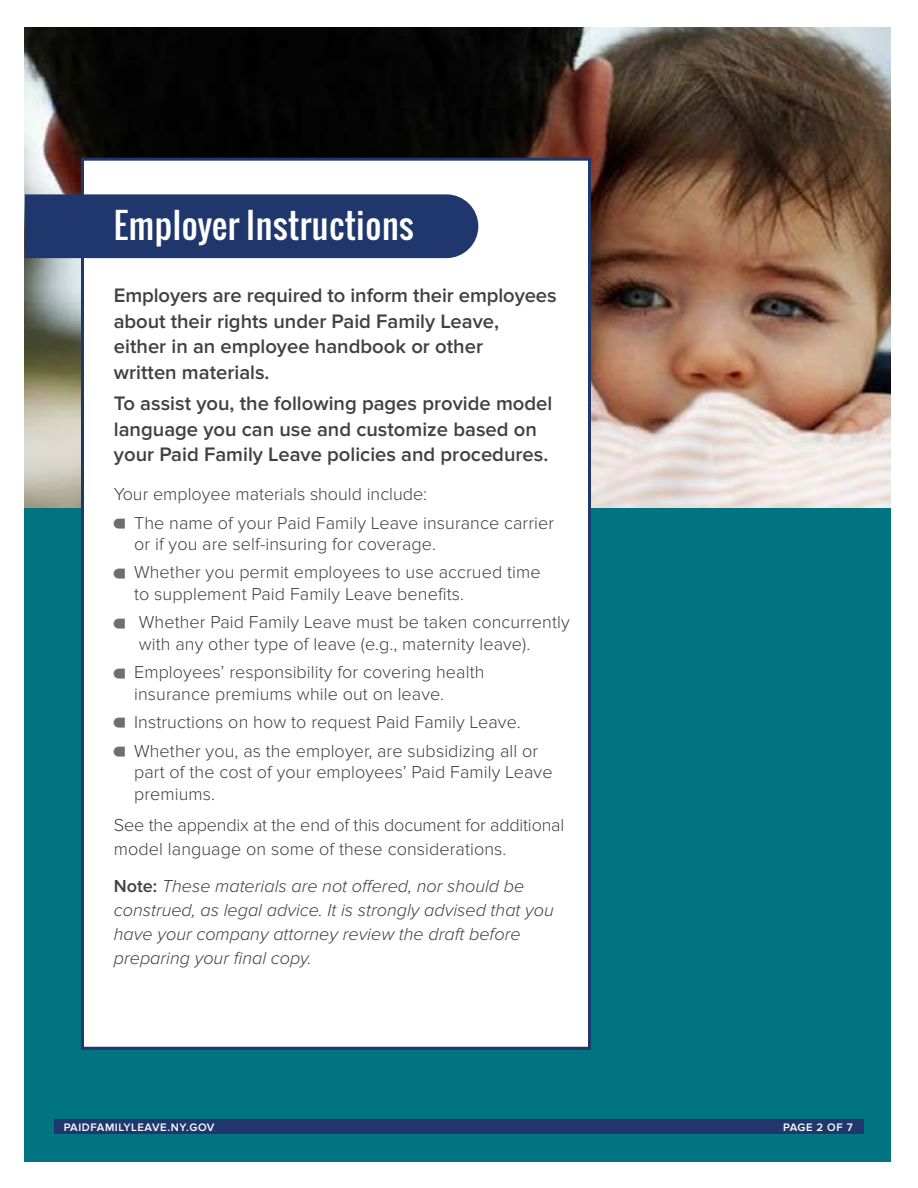
<style>
.page{position:relative;width:918px;height:1188px;background:#fff}
.page>*{position:absolute;margin:0;border:0;box-sizing:border-box;transform-origin:0 0}
.Headline-Oswald_H1{font:34.5px "Oswald";letter-spacing:.015em;color:#fff}
.Intro_Call_out_-_Pro{font:600 20.25px/25.5px "Proxima Nova";color:#414042}
.Body_Copy_-P{font:300 18px/21.6px "Proxima Nova";letter-spacing:.005em;color:#414042}
.t1{font:italic 300 18px/24px "Proxima Nova";color:#414042}
.Intro_Call_out_-_Pro-2{font:300 18px "Proxima Nova";color:#414042}
.t2{font:600 11.25px "Proxima Nova";letter-spacing:.05em;color:#fff}
.s1{font-weight:600;font-style:normal}
</style>
<div class="page">
<div style="left:25px;top:500px;width:866px;height:662px;background:#007481"></div>
<img style="left:25px;top:27px;width:866px;height:481px">
<div style="left:81px;top:158px;width:510px;height:892px;background:#fff;border:3px solid #1f376c"></div>
<div style="left:25px;top:194px;width:453px;height:64px;background:#1f376c"></div>
<div style="left:54px;top:1120px;width:810px;height:14px;background:#1f376c"></div>
<h1 class="Headline-Oswald_H1" style="left:114px;top:199px;width:302px">Employer Instructions</h1>
<p class="Intro_Call_out_-_Pro" style="left:114px;top:283px;width:444px">Employers are required to inform their employees about their rights under Paid Family Leave,<br>either in an employee handbook or other<br>written materials.</p>
<p class="Intro_Call_out_-_Pro" style="left:114px;top:391px;width:440px">To assist you, the following pages provide model language you can use and customize based on your Paid Family Leave policies and procedures.</p>
<p class="Intro_Call_out_-_Pro-2" style="left:114px;top:484px;width:315px">Your employee materials should include:</p>
<p class="Body_Copy_-P" style="left:134px;top:512px;width:421px">The name of your Paid Family Leave insurance carrier or if you are self-insuring for coverage.</p>
<p class="Body_Copy_-P" style="left:134px;top:562px;width:408px">Whether you permit employees to use accrued time to supplement Paid Family Leave benefits.</p>
<p class="Body_Copy_-P" style="left:139px;top:612px;width:432px">Whether Paid Family Leave must be taken concurrently with any other type of leave (e.g., maternity leave).</p>
<p class="Body_Copy_-P" style="left:134px;top:662px;width:352px">Employees’ responsibility for covering health insurance premiums while out on leave.</p>
<p class="Body_Copy_-P" style="left:134px;top:712px;width:388px">Instructions on how to request Paid Family Leave.</p>
<p class="Body_Copy_-P" style="left:134px;top:740px;width:420px">Whether you, as the employer, are subsidizing all or part of the cost of your employees’ Paid Family Leave premiums.</p>
<p class="Body_Copy_-P" style="left:114px;top:813px;width:452px;line-height:24px">See the appendix at the end of this document for additional model language on some of these considerations.</p>
<p class="t1" style="left:114px;top:874px;width:441px"><span class="s1">Note:</span> These materials are not offered, nor should be construed, as legal advice. It is strongly advised that you have your company attorney review the draft before preparing your final copy.</p>
<p class="t2" style="left:64px;top:1120px;width:152px">PAIDFAMILYLEAVE.NY.GOV</p>
<p class="t2" style="left:783px;top:1120px;width:71px">PAGE 2 OF 7</p>
</div>
